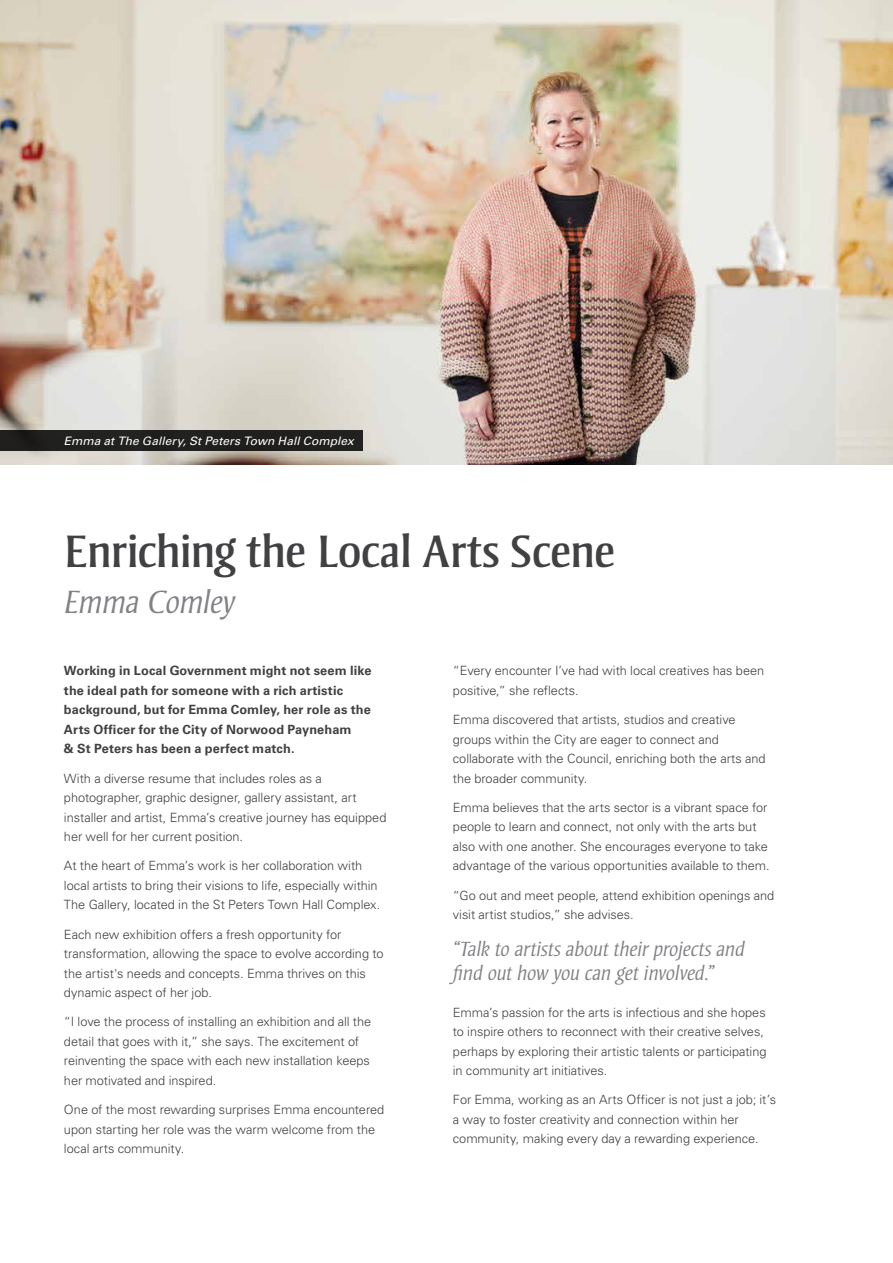
<style>
.page{position:relative;width:893px;height:1263px;background:#fff}
.page>*{position:absolute;margin:0;border:0;box-sizing:border-box;transform-origin:0 0}
.t1{font:46.5px "Strayhorn MT Pro";letter-spacing:-.015em;color:#414042}
.t2{font:italic 300 33px "Strayhorn MT Pro";letter-spacing:-.01em;color:#808285}
.t3{font:italic 300 21px/24px "Strayhorn MT Pro";letter-spacing:-.01em;color:#808285}
.t4{font:300 12.75px/19.5px "Univers LT Pro 45";letter-spacing:-.005em;color:#414042}
.t5{font:700 12.75px/19.5px "Univers LT Pro 65";letter-spacing:.01em;color:#414042}
.t6{font:italic 11.7px "Univers LT Pro 55";letter-spacing:.005em;color:#fff}
</style>
<div class="page">
<img style="left:0;top:0;width:893px;height:465px">
<div style="left:0;top:430px;width:362px;height:21px;background:#20201e"></div>
<p class="t6" style="left:64px;top:433px;width:292px">Emma at The Gallery, St Peters Town Hall Complex</p>
<h1 class="t1" style="left:64px;top:524px;width:553px">Enriching the Local Arts Scene</h1>
<h2 class="t2" style="left:64px;top:582px;width:173px">Emma Comley</h2>
<p class="t5" style="left:64px;top:660px;width:309px">Working in Local Government might not seem like the ideal path for someone with a rich artistic background, but for Emma Comley, her role as the Arts Officer for the City of Norwood Payneham<br>&amp; St Peters has been a perfect match.</p>
<p class="t4" style="left:64px;top:768px;width:324px">With a diverse resume that includes roles as a photographer, graphic designer, gallery assistant, art installer and artist, Emma’s creative journey has equipped her well for her current position.</p>
<p class="t4" style="left:64px;top:856px;width:318px">At the heart of Emma’s work is her collaboration with local artists to bring their visions to life, especially within<br>The Gallery, located in the St Peters Town Hall Complex.</p>
<p class="t4" style="left:64px;top:924px;width:321px">Each new exhibition offers a fresh opportunity for transformation, allowing the space to evolve according to the artist's needs and concepts. Emma thrives on this dynamic aspect of her job.</p>
<p class="t4" style="left:64px;top:1012px;width:309px">“I love the process of installing an exhibition and all the detail that goes with it,” she says. The excitement of reinventing the space with each new installation keeps her motivated and inspired.</p>
<p class="t4" style="left:64px;top:1099px;width:322px">One of the most rewarding surprises Emma encountered upon starting her role was the warm welcome from the local arts community.</p>
<p class="t4" style="left:453px;top:661px;width:313px">“Every encounter I’ve had with local creatives has been positive,” she reflects.</p>
<p class="t4" style="left:453px;top:709px;width:314px">Emma discovered that artists, studios and creative groups within the City are eager to connect and collaborate with the Council, enriching both the arts and the broader community.</p>
<p class="t4" style="left:453px;top:797px;width:318px">Emma believes that the arts sector is a vibrant space for people to learn and connect, not only with the arts but also with one another. She encourages everyone to take advantage of the various opportunities available to them.</p>
<p class="t4" style="left:453px;top:885px;width:323px">“Go out and meet people, attend exhibition openings and visit artist studios,” she advises.</p>
<h3 class="t3" style="left:453px;top:936px;width:293px">“Talk to artists about their projects and find out how you can get involved.”</h3>
<p class="t4" style="left:453px;top:1002px;width:315px">Emma’s passion for the arts is infectious and she hopes to inspire others to reconnect with their creative selves, perhaps by exploring their artistic talents or participating in community art initiatives.</p>
<p class="t4" style="left:453px;top:1090px;width:325px">For Emma, working as an Arts Officer is not just a job; it’s a way to foster creativity and connection within her community, making every day a rewarding experience.</p>
</div>
